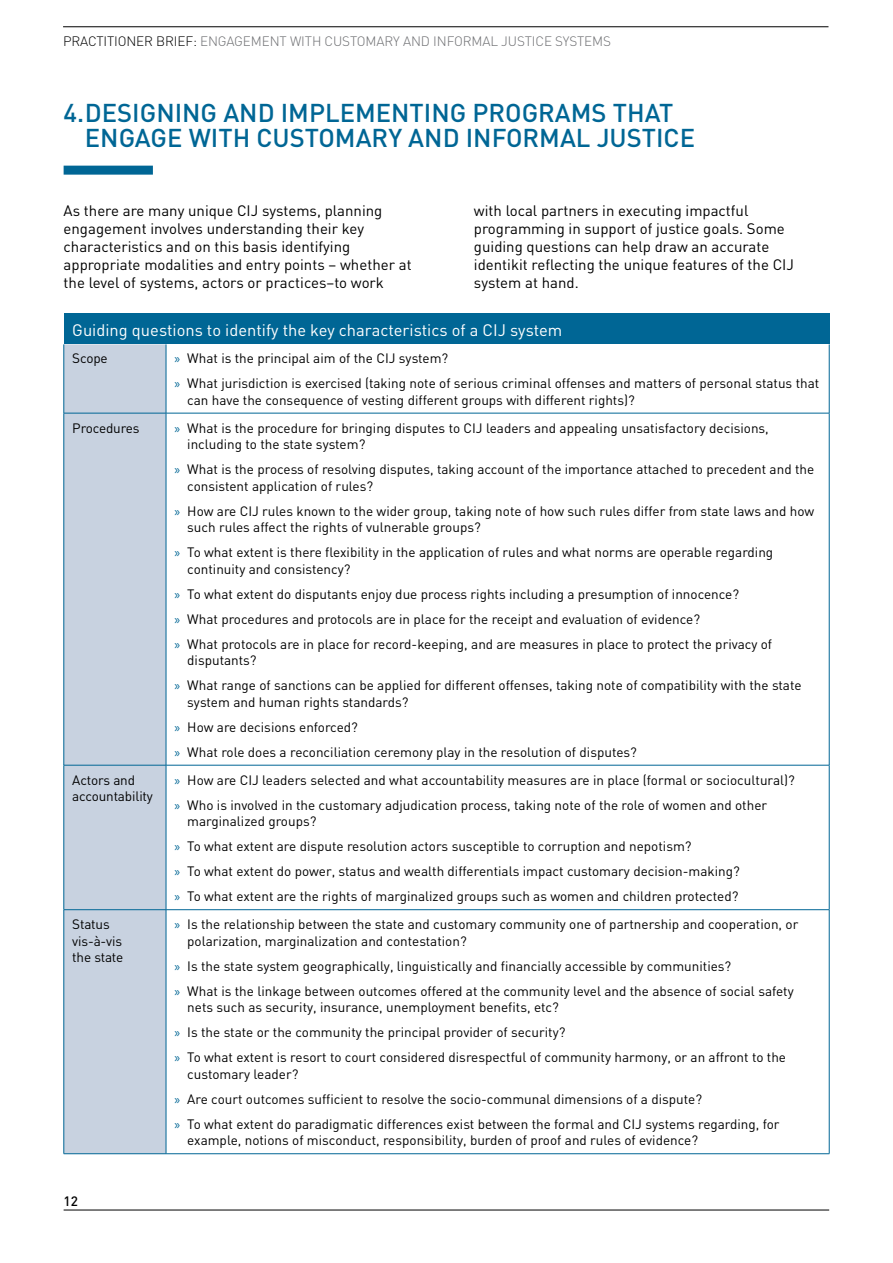
<style>
.page{position:relative;width:893px;height:1263px;background:#fff}
.page>*{position:absolute;margin:0;border:0;box-sizing:border-box;transform-origin:0 0}
.t1{font:500 25.5px "DIN";color:#006695}
.t2{font:16.5px "DIN";color:#fff}
.t3{font:15px/18px "DIN";color:#000}
.t4{font:13.5px/25px "DIN";color:#000}
.t5{font:300 13.5px "DIN";letter-spacing:-.01em;color:#6d6e71}
.t6{font:300 13.5px "DIN";letter-spacing:-.01em;color:#000}
.t7{font:500 13.5px "DIN";color:#000}
.s1{color:#6d6e71}
.s2{font-family:"Myriad Pro";color:#006695}
</style>
<div class="page">
<hr style="left:63px;top:26px;width:765px;height:1px;background:#000">
<hr style="left:64px;top:1209px;width:765px;height:1px;background:#000">
<div style="left:64px;top:166px;width:89px;height:9px;background:#006695"></div>
<div style="left:64px;top:314px;width:765px;height:30px;background:#006695"></div>
<div style="left:65px;top:344px;width:101px;height:809px;background:#c8d2e0"></div>
<svg style="left:167px;top:344px;width:662px;height:809px"></svg>
<hr style="left:64px;top:344px;width:1px;height:69px;background:#006695">
<hr style="left:166px;top:344px;width:1px;height:69px;background:#006695">
<hr style="left:829px;top:344px;width:1px;height:69px;background:#006695">
<hr style="left:64px;top:413px;width:102px;height:1px;background:#006695">
<hr style="left:64px;top:413px;width:1px;height:352px;background:#006695">
<hr style="left:166px;top:413px;width:663px;height:1px;background:#006695">
<hr style="left:166px;top:413px;width:1px;height:352px;background:#006695">
<hr style="left:829px;top:413px;width:1px;height:352px;background:#006695">
<hr style="left:64px;top:765px;width:102px;height:1px;background:#006695">
<hr style="left:64px;top:765px;width:1px;height:144px;background:#006695">
<hr style="left:166px;top:765px;width:663px;height:1px;background:#006695">
<hr style="left:166px;top:765px;width:1px;height:144px;background:#006695">
<hr style="left:829px;top:765px;width:1px;height:144px;background:#006695">
<hr style="left:64px;top:909px;width:102px;height:1px;background:#006695">
<hr style="left:64px;top:910px;width:1px;height:243px;background:#006695">
<hr style="left:166px;top:909px;width:663px;height:1px;background:#006695">
<hr style="left:166px;top:910px;width:1px;height:243px;background:#006695">
<hr style="left:829px;top:910px;width:1px;height:243px;background:#006695">
<hr style="left:64px;top:1153px;width:102px;height:1px;background:#006695">
<hr style="left:166px;top:1153px;width:663px;height:1px;background:#006695">
<p class="t6" style="left:63px;top:33px;width:208px">PRACTITIONER BRIEF: <span class="s1">ENGAGEMENT</span></p>
<p class="t5" style="left:290px;top:33px;width:156px">WITH CUSTO MARY AN D INFOR</p>
<p class="t5" style="left:471px;top:33px;width:61px">MAL JUSTICE</p>
<p class="t5" style="left:555px;top:33px;width:57px">SYSTE MS</p>
<h1 class="t1" style="left:64px;top:96px;width:35px">4.DESI</h1>
<h1 class="t1" style="left:140px;top:96px;width:102px">GNING AND</h1>
<h1 class="t1" style="left:281px;top:96px;width:110px">IMPLEMENTIN</h1>
<h1 class="t1" style="left:450px;top:96px;width:210px">G PROGRAMS THAT</h1>
<h1 class="t1" style="left:85px;top:122px;width:188px">EN GAGE WITH CUSTO</h1>
<h1 class="t1" style="left:335px;top:122px;width:91px">MARY AND</h1>
<h1 class="t1" style="left:466px;top:122px;width:16px">INFOR</h1>
<h1 class="t1" style="left:539px;top:122px;width:85px">MAL JUSTICE</h1>
<p class="t3" style="left:64px;top:201px;width:349px">As there are many unique CIJ systems, planning engagement involves understanding their key characteristics and on this basis identifying appropriate modalities and entry points – whether at the level of systems, actors or practices–to work</p>
<p class="t3" style="left:474px;top:201px;width:322px">with local partners in executing impactful programming in support of justice goals. Some guiding questions can help draw an accurate identikit reflecting the unique features of the CIJ system at hand.</p>
<p class="t2" style="left:72px;top:319px;width:491px">Guiding questions to identify the key characteristics of a CIJ system</p>
<p class="t4" style="left:72px;top:345px;width:37px">Scope</p>
<p class="t4" style="left:175px;top:345px;width:646px"><span class="s2">»</span> What is the principal aim of the CIJ system?<br><span class="s2">»</span> What jurisdiction is exercised (taking note of serious criminal offenses and matters of personal status that</p>
<p class="t4" style="left:187px;top:387px;width:449px">can have the consequence of vesting different groups with different rights)?</p>
<p class="t4" style="left:72px;top:415px;width:69px">Procedures</p>
<p class="t4" style="left:187px;top:419px;width:583px;line-height:16.5px;text-indent:-13px"><span class="s2">»</span> What is the procedure for bringing disputes to CIJ leaders and appealing unsatisfactory decisions, including to the state system?</p>
<p class="t4" style="left:187px;top:461px;width:628px;line-height:16.5px;text-indent:-13px"><span class="s2">»</span> What is the process of resolving disputes, taking account of the importance attached to precedent and the consistent application of rules?</p>
<p class="t4" style="left:187px;top:502px;width:628px;line-height:16.5px;text-indent:-13px"><span class="s2">»</span> How are CIJ rules known to the wider group, taking note of how such rules differ from state laws and how such rules affect the rights of vulnerable groups?</p>
<p class="t4" style="left:187px;top:544px;width:587px;line-height:16.5px;text-indent:-13px"><span class="s2">»</span> To what extent is there flexibility in the application of rules and what norms are operable regarding continuity and consistency?</p>
<p class="t4" style="left:175px;top:581px;width:599px"><span class="s2">»</span> To what extent do disputants enjoy due process rights including a presumption of innocence?<br><span class="s2">»</span> What procedures and protocols are in place for the receipt and evaluation of evidence?<br><span class="s2">»</span> What protocols are in place for record-keeping, and are measures in place to protect the privacy of</p>
<p class="t4" style="left:175px;top:647px;width:629px;text-indent:13px">disputants?<br><span class="s2">»</span> What range of sanctions can be applied for different offenses, taking note of compatibility with the state</p>
<p class="t4" style="left:175px;top:689px;width:464px;text-indent:13px">system and human rights standards?<br><span class="s2">»</span> How are decisions enforced?<br><span class="s2">»</span> What role does a reconciliation ceremony play in the resolution of disputes?</p>
<p class="t4" style="left:72px;top:771px;width:82px;line-height:16.5px">Actors and accountability</p>
<p class="t4" style="left:175px;top:767px;width:622px"><span class="s2">»</span> How are CIJ leaders selected and what accountability measures are in place (formal or sociocultural)? <span class="s2">»</span> Who is involved in the customary adjudication process, taking note of the role of women and other</p>
<p class="t4" style="left:175px;top:808px;width:567px;text-indent:13px">marginalized groups?<br><span class="s2">»</span> To what extent are dispute resolution actors susceptible to corruption and nepotism?<br><span class="s2">»</span> To what extent do power, status and wealth differentials impact customary decision-making? <span class="s2">»</span> To what extent are the rights of marginalized groups such as women and children protected?</p>
<p class="t4" style="left:72px;top:916px;width:53px;line-height:16.5px">Status vis-à-vis the state</p>
<p class="t4" style="left:187px;top:916px;width:613px;line-height:16.5px;text-indent:-13px"><span class="s2">»</span> Is the relationship between the state and customary community one of partnership and cooperation, or polarization, marginalization and contestation?</p>
<p class="t4" style="left:175px;top:953px;width:621px"><span class="s2">»</span> Is the state system geographically, linguistically and financially accessible by communities?<br><span class="s2">»</span> What is the linkage between outcomes offered at the community level and the absence of social safety</p>
<p class="t4" style="left:175px;top:994px;width:613px;text-indent:13px">nets such as security, insurance, unemployment benefits, etc?<br><span class="s2">»</span> Is the state or the community the principal provider of security?<br><span class="s2">»</span> To what extent is resort to court considered disrespectful of community harmony, or an affront to the</p>
<p class="t4" style="left:175px;top:1061px;width:607px;text-indent:13px">customary leader?<br><span class="s2">»</span> Are court outcomes sufficient to resolve the socio-communal dimensions of a dispute?<br><span class="s2">»</span> To what extent do paradigmatic differences exist between the formal and CIJ systems regarding, for</p>
<p class="t4" style="left:187px;top:1127px;width:512px">example, notions of misconduct, responsibility, burden of proof and rules of evidence?</p>
<p class="t7" style="left:64px;top:1192px;width:16px">12</p>
</div>
